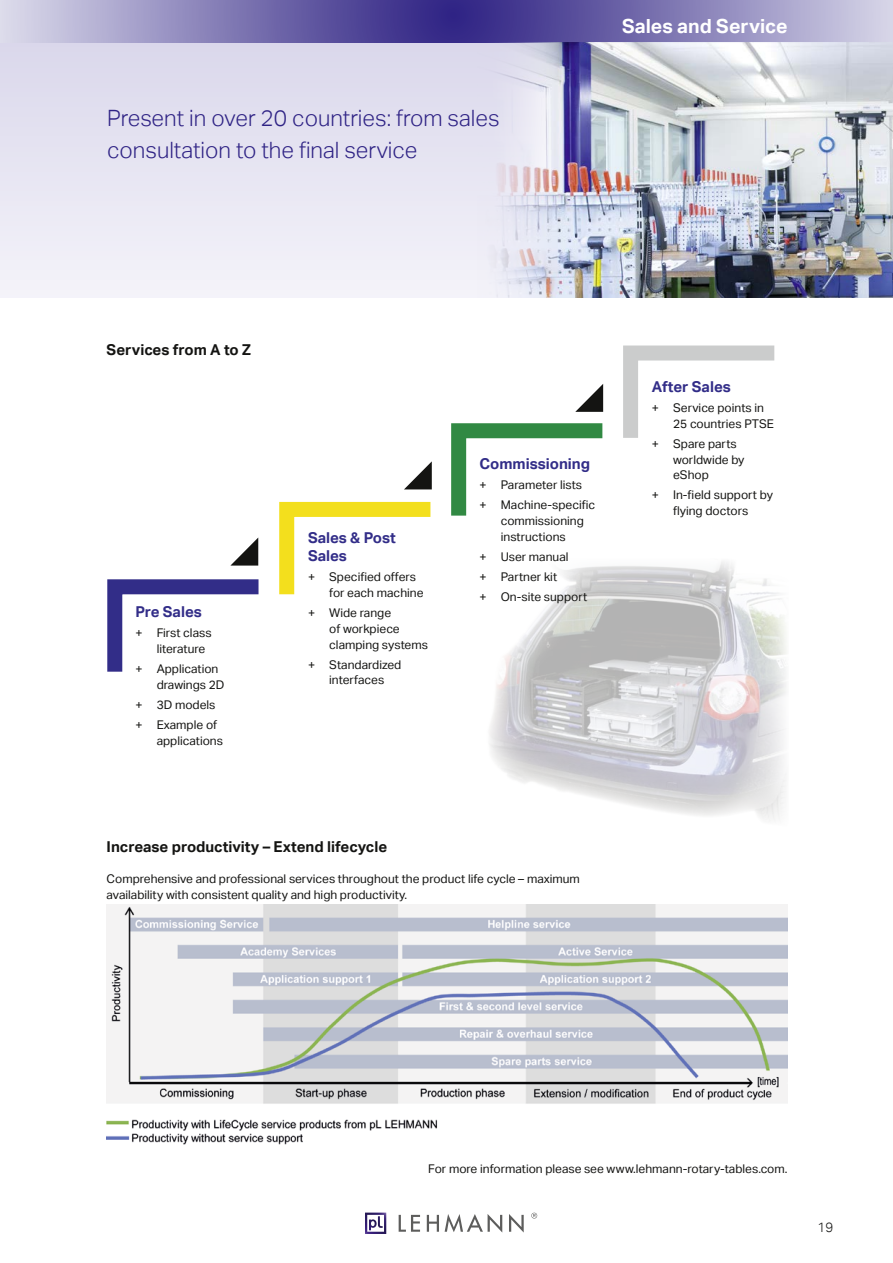
<style>
.page{position:relative;width:893px;height:1263px;background:#fff}
.page>*{position:absolute;margin:0;border:0;box-sizing:border-box;transform-origin:0 0}
.Titel_hellblauer_Bal{font:300 22.5px/32.4px "Aktiv Grotesk";color:#2f2385}
.Titel_dunkelblauer_B{font:700 19.5px "Aktiv Grotesk";color:#fff}
.Titel_schwarz_bold{font:700 15px "Aktiv Grotesk";color:#141412}
.Titel_schwarz_bold-2{font:700 15px/18px "Aktiv Grotesk";color:#322d88}
.t1{font:300 13.5px "Aktiv Grotesk";color:#141412}
.Grundtext{font:12px/15.8px "Aktiv Grotesk";color:#141412}
</style>
<div class="page">
<svg style="left:427px;top:1215px;width:12px;height:17px"></svg>
<svg style="left:509px;top:1214px;width:15px;height:18px"></svg>
<svg style="left:445px;top:1214px;width:57px;height:18px"></svg>
<svg style="left:399px;top:1215px;width:21px;height:17px"></svg>
<svg style="left:531px;top:1213px;width:6px;height:5px"></svg>
<img style="left:365px;top:1212px;width:21px;height:22px">
<svg style="left:0;top:43px;width:477px;height:255px"></svg>
<svg style="left:1px;top:0;width:892px;height:43px;background:#827bb5"></svg>
<hr style="left:0;top:0;width:1px;height:43px;background:#ddddeb">
<img style="left:107px;top:905px;width:680px;height:240px">
<img style="left:477px;top:43px;width:416px;height:255px">
<img style="left:489px;top:687px;width:297px;height:133px">
<svg style="left:107px;top:345px;width:680px;height:342px"></svg>
<p class="Titel_hellblauer_Bal" style="left:107px;top:102px;width:394px">Present in over 20 countries: from sales consultation to the final service</p>
<p class="Titel_dunkelblauer_B" style="left:622px;top:15px;width:167px">Sales and Service</p>
<p class="Titel_schwarz_bold" style="left:107px;top:341px;width:146px">Services from A to Z</p>
<p class="Titel_schwarz_bold-2" style="left:135px;top:603px;width:68px">Pre Sales</p>
<p class="Grundtext" style="left:157px;top:625px;width:57px;text-indent:-21px">+ First class literature</p>
<p class="Grundtext" style="left:157px;top:661px;width:69px;text-indent:-21px">+ Application drawings 2D</p>
<p class="Grundtext" style="left:135px;top:697px;width:82px">+ 3D models</p>
<p class="Grundtext" style="left:157px;top:717px;width:68px;text-indent:-21px">+ Example of applications</p>
<p class="Titel_schwarz_bold-2" style="left:308px;top:529px;width:89px">Sales &amp; Post<br>Sales</p>
<p class="Grundtext" style="left:329px;top:569px;width:96px;text-indent:-21px">+ Specified offers for each machine</p>
<p class="Grundtext" style="left:329px;top:605px;width:100px;text-indent:-21px">+ Wide range<br>of workpiece clamping systems</p>
<p class="Grundtext" style="left:308px;top:656px;width:95px;text-align:center">+ Standardized interfaces</p>
<p class="Titel_schwarz_bold-2" style="left:479px;top:455px;width:112px">Commissioning</p>
<p class="Grundtext" style="left:479px;top:477px;width:104px">+ Parameter lists</p>
<p class="Grundtext" style="left:501px;top:497px;width:96px;text-indent:-21px">+ Machine-specific commissioning instructions</p>
<p class="Grundtext" style="left:479px;top:549px;width:90px">+ User manual</p>
<p class="Grundtext" style="left:479px;top:569px;width:79px">+ Partner kit</p>
<p class="Grundtext" style="left:479px;top:589px;width:109px">+ On-site support</p>
<p class="Titel_schwarz_bold" style="left:107px;top:838px;width:282px">Increase productivity – Extend lifecycle</p>
<p class="Grundtext" style="left:107px;top:871px;width:475px">Comprehensive and professional services throughout the product life cycle – maximum availability with consistent quality and high productivity.</p>
<p class="Titel_schwarz_bold-2" style="left:652px;top:378px;width:81px">After Sales</p>
<p class="Grundtext" style="left:673px;top:400px;width:102px;text-indent:-21px">+ Service points in<br>25 countries PTSE</p>
<p class="Grundtext" style="left:673px;top:436px;width:73px;text-indent:-21px">+ Spare parts worldwide by eShop</p>
<p class="Grundtext" style="left:652px;top:487px;width:123px;text-align:center">+ In-field support by flying doctors</p>
<p class="Grundtext" style="left:428px;top:1161px;width:361px">For more information please see www.lehmann-rotary-tables.com.</p>
<p class="t1" style="left:817px;top:1219px;width:17px">19</p>
</div>
